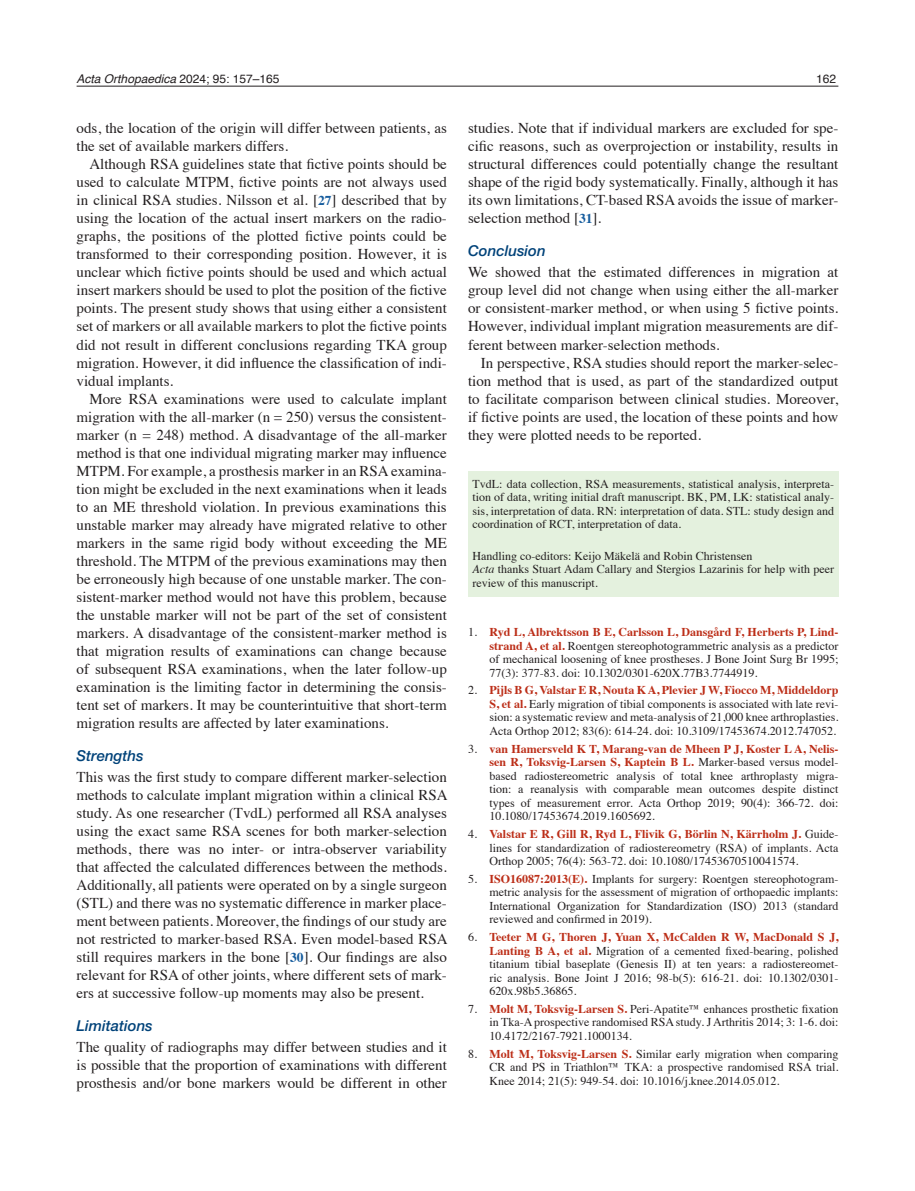
<style>
.page{position:relative;width:915px;height:1191px;background:#fff}
.page>*{position:absolute;margin:0;border:0;box-sizing:border-box;transform-origin:0 0}
._5-Brödtext{font:15px/18px "Times";color:#231f20;text-align:justify}
._4-Brödstart{font:15px/18px "Times";color:#231f20;text-align:justify}
._3-Underrubrik{font:italic 500 15px "Helvetica Neue LTW1 G";color:#004279}
._8-Referenser{font:12px/13.5px "Times";color:#231f20;text-align:justify}
._7-Petit{font:12px/13.5px "Times";color:#231f20;text-align:justify}
.t1{font:italic 12px "Helvetica";color:#231f20}
.t2{font:12px "Helvetica";color:#231f20}
.s1{font-style:normal}
.s2{font-weight:700;font-size:13.5px;color:#175d9e}
.s3{font-style:italic}
.s4{font-weight:700;color:#bc2e18}
</style>
<div class="page">
<hr style="left:77px;top:86px;width:761px;height:1px;background:#231f20">
<div style="left:468px;top:471px;width:370px;height:125px;background:#e4f1de"></div>
<p class="t1" style="left:77px;top:70px;width:204px">Acta Orthopaedica <span class="s1">2024; 95: 157–165</span></p>
<p class="t2" style="left:816px;top:70px;width:22px">162</p>
<p class="_5-Brödtext" style="left:77px;top:118px;width:371px">ods, the location of the origin will differ between patients, as the set of available markers differs.</p>
<p class="_5-Brödtext" style="left:77px;top:154px;width:371px;text-indent:13px">Although RSA guidelines state that fictive points should be used to calculate MTPM, fictive points are not always used in clinical RSA studies. Nilsson et al. [<span class="s2">27</span>] described that by using the location of the actual insert markers on the radio&shy;graphs, the positions of the plotted fictive points could be transformed to their corresponding position. However, it is unclear which fictive points should be used and which actual insert markers should be used to plot the position of the fictive points. The present study shows that using either a consistent set of markers or all available markers to plot the fictive points did not result in different conclusions regarding TKA group migration. However, it did influence the classification of indi&shy;vidual implants.</p>
<p class="_5-Brödtext" style="left:77px;top:388px;width:371px;text-indent:13px">More RSA examinations were used to calculate implant migration with the all-marker (n = 250) versus the consistent&shy;marker (n = 248) method. A disadvantage of the all-marker method is that one individual migrating marker may influence MTPM. For example, a prosthesis marker in an RSA examina&shy;tion might be excluded in the next examinations when it leads to an ME threshold violation. In previous examinations this unstable marker may already have migrated relative to other markers in the same rigid body without exceeding the ME threshold. The MTPM of the previous examinations may then be erroneously high because of one unstable marker. The con&shy;sistent-marker method would not have this problem, because the unstable marker will not be part of the set of consistent markers. A disadvantage of the consistent-marker method is that migration results of examinations can change because of subsequent RSA examinations, when the later follow-up examination is the limiting factor in determining the consis&shy;tent set of markers. It may be counterintuitive that short-term migration results are affected by later examinations.</p>
<p class="_3-Underrubrik" style="left:77px;top:746px;width:69px">Strengths</p>
<p class="_4-Brödstart" style="left:77px;top:766px;width:372px">This was the first study to compare different marker-selection methods to calculate implant migration within a clinical RSA study. As one researcher (TvdL) performed all RSA analyses using the exact same RSA scenes for both marker-selection methods, there was no inter- or intra-observer variability that affected the calculated differences between the methods.<br>Additionally, all patients were operated on by a single surgeon (STL) and there was no systematic difference in marker place&shy;ment between patients. Moreover, the findings of our study are not restricted to marker-based RSA. Even model-based RSA still requires markers in the bone [<span class="s2">30</span>]. Our findings are also relevant for RSA of other joints, where different sets of mark&shy;ers at successive follow-up moments may also be present.</p>
<p class="_3-Underrubrik" style="left:77px;top:1016px;width:78px">Limitations</p>
<p class="_4-Brödstart" style="left:77px;top:1036px;width:371px">The quality of radiographs may differ between studies and it is possible that the proportion of examinations with different prosthesis and/or bone markers would be different in other</p>
<p class="_4-Brödstart" style="left:468px;top:118px;width:371px">studies. Note that if individual markers are excluded for spe&shy;cific reasons, such as overprojection or instability, results in structural differences could potentially change the resultant shape of the rigid body systematically. Finally, although it has its own limitations, CT-based RSA avoids the issue of marker&shy;selection method [<span class="s2">31</span>].</p>
<p class="_3-Underrubrik" style="left:468px;top:242px;width:79px">Conclusion</p>
<p class="_4-Brödstart" style="left:468px;top:262px;width:371px">We showed that the estimated differences in migration at group level did not change when using either the all-marker or consistent-marker method, or when using 5 fictive points.<br>However, individual implant migration measurements are dif&shy;ferent between marker-selection methods.</p>
<p class="_5-Brödtext" style="left:468px;top:352px;width:371px;text-indent:13px">In perspective, RSA studies should report the marker-selec&shy;tion method that is used, as part of the standardized output to facilitate comparison between clinical studies. Moreover, if fictive points are used, the location of these points and how they were plotted needs to be reported.</p>
<p class="_7-Petit" style="left:472px;top:476px;width:363px">TvdL: data collection, RSA measurements, statistical analysis, interpreta&shy;tion of data, writing initial draft manuscript. BK, PM, LK: statistical analy&shy;sis, interpretation of data. RN: interpretation of data. STL: study design and coordination of RCT, interpretation of data.</p>
<p class="_7-Petit" style="left:472px;top:548px;width:281px">Handling co-editors: Keijo Mäkelä and Robin Christensen</p>
<p class="_7-Petit" style="left:472px;top:561px;width:363px"><span class="s3">Acta</span> thanks Stuart Adam Callary and Stergios Lazarinis for help with peer review of this manuscript.</p>
<p class="_8-Referenser" style="left:489px;top:624px;width:350px;text-indent:-21px">1. <span class="s4">Ryd L, Albrektsson B E, Carlsson L, Dansgård F, Herberts P, Lind&shy;strand A, et al.</span> Roentgen stereophotogrammetric analysis as a predictor of mechanical loosening of knee prostheses. J Bone Joint Surg Br 1995; 77(3): 377-83. doi: 10.1302/0301-620X.77B3.7744919.</p>
<p class="_8-Referenser" style="left:489px;top:682px;width:350px;text-indent:-21px">2. <span class="s4">Pijls B G, Valstar E R, Nouta K A, Plevier J W, Fiocco M, Middeldorp S, et al.</span> Early migration of tibial components is associated with late revi&shy;sion: a systematic review and meta-analysis of 21,000 knee arthroplasties.<br>Acta Orthop 2012; 83(6): 614-24. doi: 10.3109/17453674.2012.747052.</p>
<p class="_8-Referenser" style="left:489px;top:741px;width:350px;text-indent:-21px">3. <span class="s4">van Hamersveld K T, Marang-van de Mheen P J, Koster L A, Nelis&shy;sen R, Toksvig-Larsen S, Kaptein B L.</span> Marker-based versus model&shy;based radiostereometric analysis of total knee arthroplasty migra&shy;tion: a reanalysis with comparable mean outcomes despite distinct types of measurement error. Acta Orthop 2019; 90(4): 366-72. doi:<br>10.1080/17453674.2019.1605692.</p>
<p class="_8-Referenser" style="left:489px;top:826px;width:350px;text-indent:-21px">4. <span class="s4">Valstar E R, Gill R, Ryd L, Flivik G, Börlin N, Kärrholm J.</span> Guide&shy;lines for standardization of radiostereometry (RSA) of implants. Acta Orthop 2005; 76(4): 563-72. doi: 10.1080/17453670510041574.</p>
<p class="_8-Referenser" style="left:489px;top:871px;width:350px;text-indent:-21px">5. <span class="s4">ISO16087:2013(E).</span> Implants for surgery: Roentgen stereophotogram&shy;metric analysis for the assessment of migration of orthopaedic implants:<br>International Organization for Standardization (ISO) 2013 (standard reviewed and confirmed in 2019).</p>
<p class="_8-Referenser" style="left:489px;top:929px;width:350px;text-indent:-21px">6. <span class="s4">Teeter M G, Thoren J, Yuan X, McCalden R W, MacDonald S J, Lanting B A, et al.</span> Migration of a cemented fixed-bearing, polished titanium tibial baseplate (Genesis II) at ten years: a radiostereomet&shy;ric analysis. Bone Joint J 2016; 98-b(5): 616-21. doi: 10.1302/0301- 620x.98b5.36865.</p>
<p class="_8-Referenser" style="left:489px;top:1001px;width:350px;text-indent:-21px">7. <span class="s4">Molt M, Toksvig-Larsen S.</span> Peri-Apatite™ enhances prosthetic fixation in Tka-A prospective randomised RSA study. J Arthritis 2014; 3: 1-6. doi:<br>10.4172/2167-7921.1000134.</p>
<p class="_8-Referenser" style="left:489px;top:1045px;width:350px;text-indent:-21px">8. <span class="s4">Molt M, Toksvig-Larsen S.</span> Similar early migration when comparing CR and PS in Triathlon™ TKA: a prospective randomised RSA trial.<br>Knee 2014; 21(5): 949-54. doi: 10.1016/j.knee.2014.05.012.</p>
</div>
